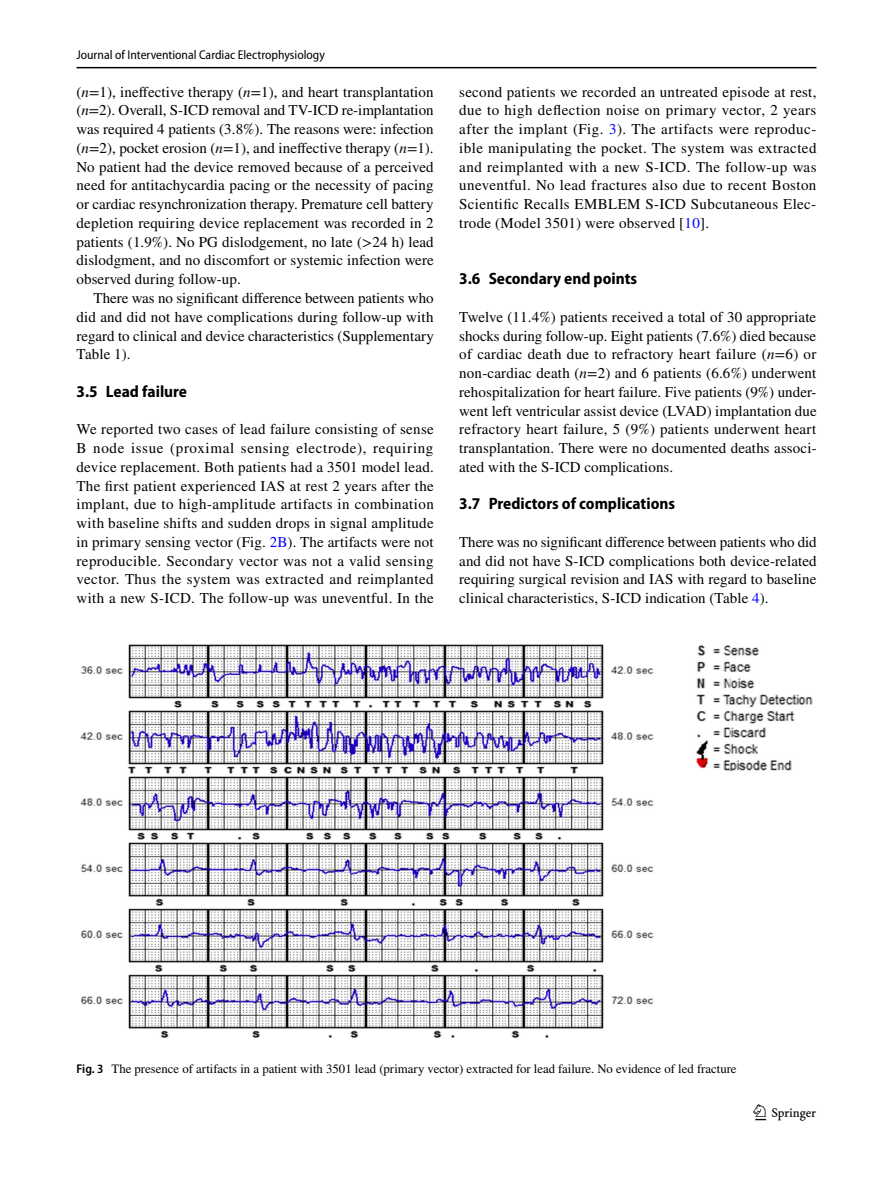
<style>
.page{position:relative;width:893px;height:1187px;background:#fff}
.page>*{position:absolute;margin:0;border:0;box-sizing:border-box;transform-origin:0 0}
.t1{font:22.5px "Springnew Regular 3";color:#000}
.t2{font:700 semi-condensed 16.5px "Myriad Pro";color:#000}
.t3{font:15px/18.8px "STIX";letter-spacing:.005em;color:#000;text-align:justify}
.t4{font:12.75px "STIX";color:#000}
.t5{font:semi-condensed 12.75px "Myriad Pro";color:#000}
.s1{font-style:italic}
.s2{color:#00f}
.s3{font-family:"Myriad Pro";font-weight:600;font-stretch:semi-condensed}
</style>
<div class="page">
<hr style="left:77px;top:67px;width:739px;height:1px;background:#000">
<img style="left:81px;top:644px;width:731px;height:393px">
<p class="t5" style="left:77px;top:48px;width:250px">Journal of Interventional Cardiac Electrophysiology</p>
<p class="t3" style="left:77px;top:83px;width:359px">(<span class="s1">n</span>=1), ineffective therapy (<span class="s1">n</span>=1), and heart transplantation (<span class="s1">n</span>=2). Overall, S-ICD removal and TV-ICD re-implantation was required 4 patients (3.8%). The reasons were: infection (<span class="s1">n</span>=2), pocket erosion (<span class="s1">n</span>=1), and ineffective therapy (<span class="s1">n</span>=1).<br>No patient had the device removed because of a perceived need for antitachycardia pacing or the necessity of pacing or cardiac resynchronization therapy. Premature cell battery depletion requiring device replacement was recorded in 2 patients (1.9%). No PG dislodgement, no late (&gt;24 h) lead dislodgment, and no discomfort or systemic infection were observed during follow-up.</p>
<p class="t3" style="left:77px;top:289px;width:359px;text-indent:17px">There was no significant difference between patients who did and did not have complications during follow-up with regard to clinical and device characteristics (Supplementary Table 1).</p>
<p class="t2" style="left:77px;top:382px;width:112px">3.5 Lead failure</p>
<p class="t3" style="left:77px;top:421px;width:359px">We reported two cases of lead failure consisting of sense B node issue (proximal sensing electrode), requiring device replacement. Both patients had a 3501 model lead.<br>The first patient experienced IAS at rest 2 years after the implant, due to high-amplitude artifacts in combination with baseline shifts and sudden drops in signal amplitude in primary sensing vector (Fig. <span class="s2">2B</span>). The artifacts were not reproducible. Secondary vector was not a valid sensing vector. Thus the system was extracted and reimplanted with a new S-ICD. The follow-up was uneventful. In the</p>
<p class="t3" style="left:459px;top:83px;width:359px">second patients we recorded an untreated episode at rest, due to high deflection noise on primary vector, 2 years after the implant (Fig. <span class="s2">3</span>). The artifacts were reproduc&shy;ible manipulating the pocket. The system was extracted and reimplanted with a new S-ICD. The follow-up was uneventful. No lead fractures also due to recent Boston Scientific Recalls EMBLEM S-ICD Subcutaneous Elec&shy;trode (Model 3501) were observed [<span class="s2">10</span>].</p>
<p class="t2" style="left:459px;top:269px;width:179px">3.6 Secondary end points</p>
<p class="t3" style="left:459px;top:308px;width:359px">Twelve (11.4%) patients received a total of 30 appropriate shocks during follow-up. Eight patients (7.6%) died because of cardiac death due to refractory heart failure (<span class="s1">n</span>=6) or non-cardiac death (<span class="s1">n</span>=2) and 6 patients (6.6%) underwent rehospitalization for heart failure. Five patients (9%) under&shy;went left ventricular assist device (LVAD) implantation due refractory heart failure, 5 (9%) patients underwent heart transplantation. There were no documented deaths associ&shy;ated with the S-ICD complications.</p>
<p class="t2" style="left:459px;top:494px;width:217px">3.7 Predictors of complications</p>
<p class="t3" style="left:459px;top:533px;width:359px">There was no significant difference between patients who did and did not have S-ICD complications both device-related requiring surgical revision and IAS with regard to baseline clinical characteristics, S-ICD indication (Table <span class="s2">4</span>).</p>
<p class="t4" style="left:77px;top:1059px;width:662px"><span class="s3">Fig. 3</span> The presence of artifacts in a patient with 3501 lead (primary vector) extracted for lead failure. No evidence of led fracture</p>
<h1 class="t1" style="left:755px;top:1104px;width:62px">1 3</h1>
</div>
